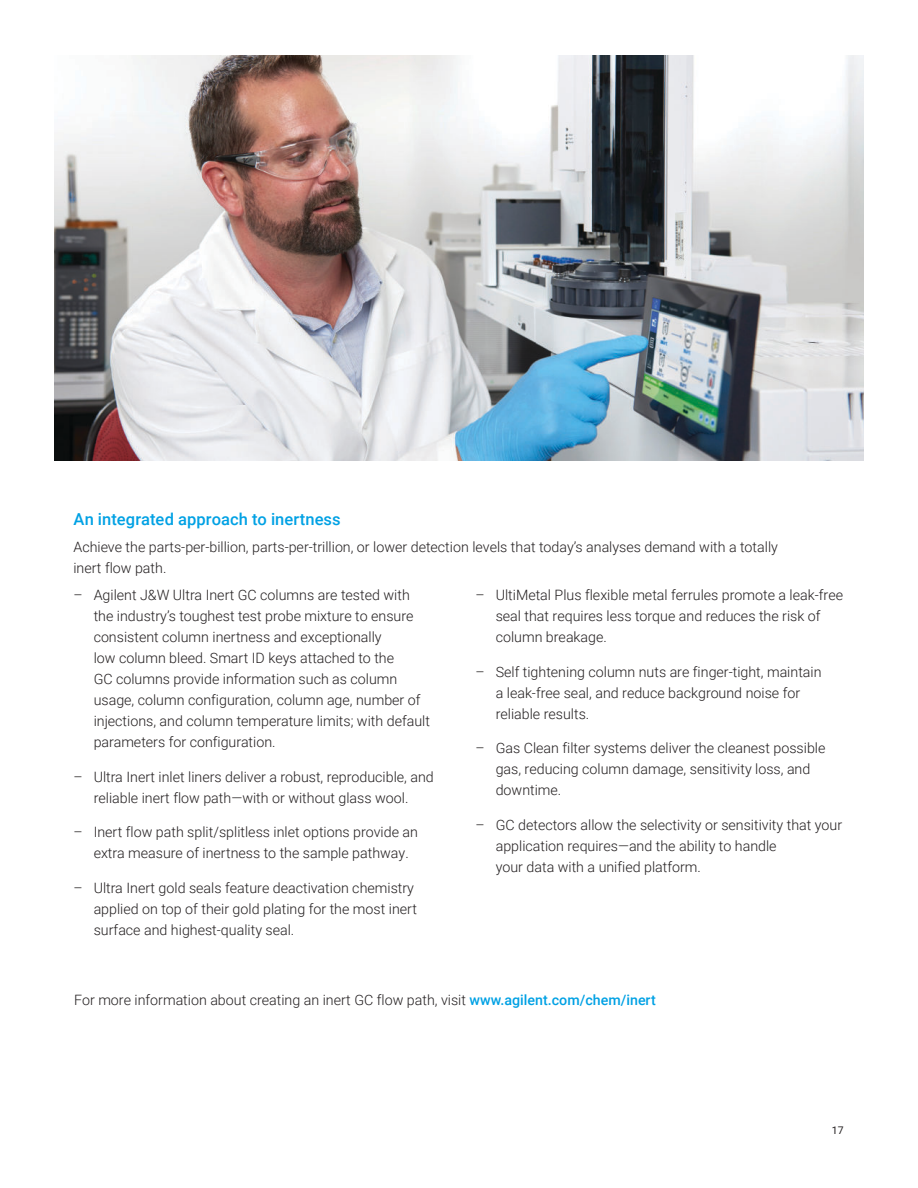
<style>
.page{position:relative;width:918px;height:1188px;background:#fff}
.page>*{position:absolute;margin:0;border:0;box-sizing:border-box;transform-origin:0 0}
.t1{font:500 16.5px "Roboto";letter-spacing:.005em;color:#00a1e4}
.t2{font:300 14.25px/21px "Roboto";color:#231f20}
.t3{font:10.5px "Roboto";color:#231f20}
.s1{font-weight:500;color:#00a1e4}
</style>
<div class="page">
<img style="left:54px;top:55px;width:810px;height:405px">
<p class="t1" style="left:73px;top:512px;width:269px">An integrated approach to inertness</p>
<p class="t2" style="left:73px;top:538px;width:706px">Achieve the parts-per-billion, parts-per-trillion, or lower detection levels that today’s analyses demand with a totally inert flow path.</p>
<p class="t2" style="left:94px;top:586px;width:338px;text-indent:-20px">– Agilent J&amp;W Ultra Inert GC columns are tested with the industry’s toughest test probe mixture to ensure consistent column inertness and exceptionally<br>low column bleed. Smart ID keys attached to the<br>GC columns provide information such as column usage, column configuration, column age, number of injections, and column temperature limits; with default parameters for configuration.</p>
<p class="t2" style="left:73px;top:767px;width:362px;text-align:center">– Ultra Inert inlet liners deliver a robust, reproducible, and reliable inert flow path—with or without glass wool.</p>
<p class="t2" style="left:94px;top:823px;width:326px;text-indent:-20px">– Inert flow path split/splitless inlet options provide an extra measure of inertness to the sample pathway.</p>
<p class="t2" style="left:94px;top:878px;width:325px;text-indent:-20px">– Ultra Inert gold seals feature deactivation chemistry applied on top of their gold plating for the most inert surface and highest-quality seal.</p>
<p class="t2" style="left:496px;top:586px;width:349px;text-indent:-20px">– UltiMetal Plus flexible metal ferrules promote a leak-free seal that requires less torque and reduces the risk of column breakage.</p>
<p class="t2" style="left:496px;top:662px;width:327px;text-indent:-20px">– Self tightening column nuts are finger-tight, maintain a leak-free seal, and reduce background noise for reliable results.</p>
<p class="t2" style="left:496px;top:739px;width:331px;text-indent:-20px">– Gas Clean filter systems deliver the cleanest possible gas, reducing column damage, sensitivity loss, and downtime.</p>
<p class="t2" style="left:496px;top:815px;width:348px;text-indent:-20px">– GC detectors allow the selectivity or sensitivity that your application requires—and the ability to handle<br>your data with a unified platform.</p>
<p class="t2" style="left:74px;top:991px;width:583px">For more information about creating an inert GC flow path, visit <span class="s1">www.agilent.com/chem/inert</span></p>
<p class="t3" style="left:832px;top:1126px;width:13px">17</p>
</div>
